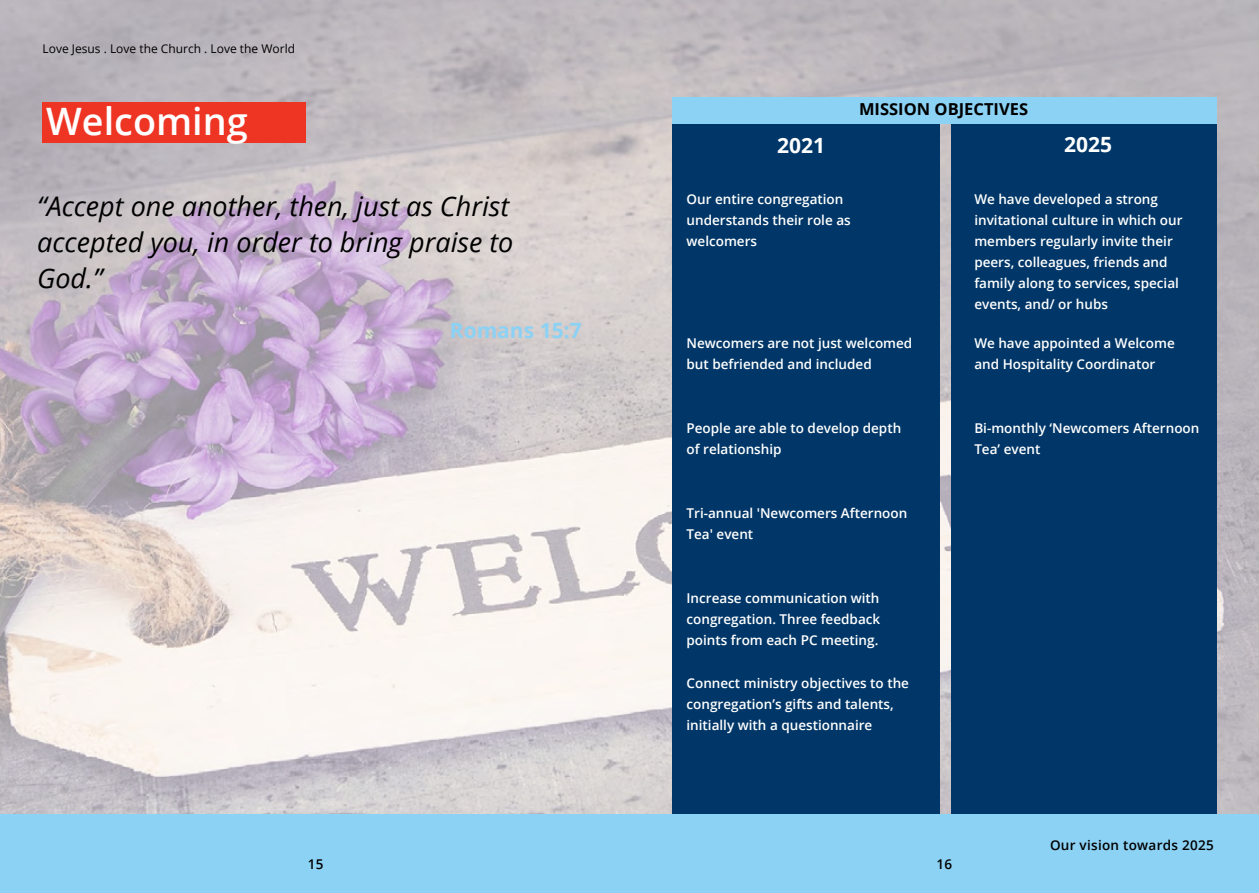
<style>
.page{position:relative;width:1259px;height:893px;background:#fff}
.page>*{position:absolute;margin:0;border:0;box-sizing:border-box;transform-origin:0 0}
.t1{font:600 37.8px "Open Sans";color:#fff}
.t2{font:italic 27px/36px "Open Sans";color:#000}
.t3{font:700 21px "Open Sans";color:#8cd2f4}
.t4{font:700 21px "Open Sans";color:#fff}
.t5{font:700 16.5px "Open Sans";color:#000}
.t6{font:600 13.5px/21px "Open Sans";color:#fff}
.t7{font:600 13.5px "Open Sans";letter-spacing:.02em;color:#000}
.t8{font:12px "Open Sans";color:#000}
</style>
<div class="page">
<img style="left:0;top:0;width:1259px;height:815px">
<div style="left:672px;top:112px;width:268px;height:703px;background:#003768"></div>
<div style="left:672px;top:98px;width:544px;height:26px;background:#8cd2f4"></div>
<div style="left:951px;top:124px;width:265px;height:690px;background:#003768"></div>
<div style="left:43px;top:102px;width:263px;height:40px;background:#ee3524"></div>
<div style="left:0;top:815px;width:1259px;height:78px;background:#8cd2f4"></div>
<p class="t8" style="left:43px;top:41px;width:254px">Love Jesus . Love the Church . Love the World</p>
<h1 class="t1" style="left:46px;top:95px;width:203px">Welcoming</h1>
<h2 class="t2" style="left:37px;top:187px;width:478px">“Accept one another, then, just as Christ accepted you, in order to bring praise to<br>God.”</h2>
<h3 class="t3" style="left:450px;top:316px;width:133px">Romans 15:7</h3>
<h3 class="t4" style="left:777px;top:130px;width:49px">2021</h3>
<p class="t5" style="left:859px;top:97px;width:171px">MISSION OBJECTIVES</p>
<p class="t5" style="left:859px;top:101px;width:171px">MISSION OBJECTIVES</p>
<h3 class="t4" style="left:1064px;top:129px;width:49px">2025</h3>
<p class="t6" style="left:686px;top:188px;width:166px">Our entire congregation understands their role as welcomers</p>
<p class="t6" style="left:974px;top:188px;width:210px">We have developed a strong invitational culture in which our members regularly invite their peers, colleagues, friends and family along to services, special events, and/ or hubs</p>
<p class="t6" style="left:686px;top:332px;width:227px">Newcomers are not just welcomed but befriended and included</p>
<p class="t6" style="left:974px;top:332px;width:202px">We have appointed a Welcome and Hospitality Coordinator</p>
<p class="t6" style="left:686px;top:417px;width:216px">People are able to develop depth of relationship</p>
<p class="t6" style="left:974px;top:417px;width:227px">Bi-monthly ‘Newcomers Afternoon<br>Tea’ event</p>
<p class="t6" style="left:686px;top:502px;width:222px">Tri-annual 'Newcomers Afternoon<br>Tea' event</p>
<p class="t6" style="left:686px;top:587px;width:195px;text-align:justify">Increase communication with congregation. Three feedback points from each PC meeting.</p>
<p class="t6" style="left:686px;top:672px;width:224px">Connect ministry objectives to the congregation’s gifts and talents, initially with a questionnaire</p>
<p class="t7" style="left:1050px;top:835px;width:165px">Our vision towards 2025</p>
<p class="t7" style="left:308px;top:855px;width:17px">15</p>
<p class="t7" style="left:936px;top:855px;width:17px">16</p>
</div>
